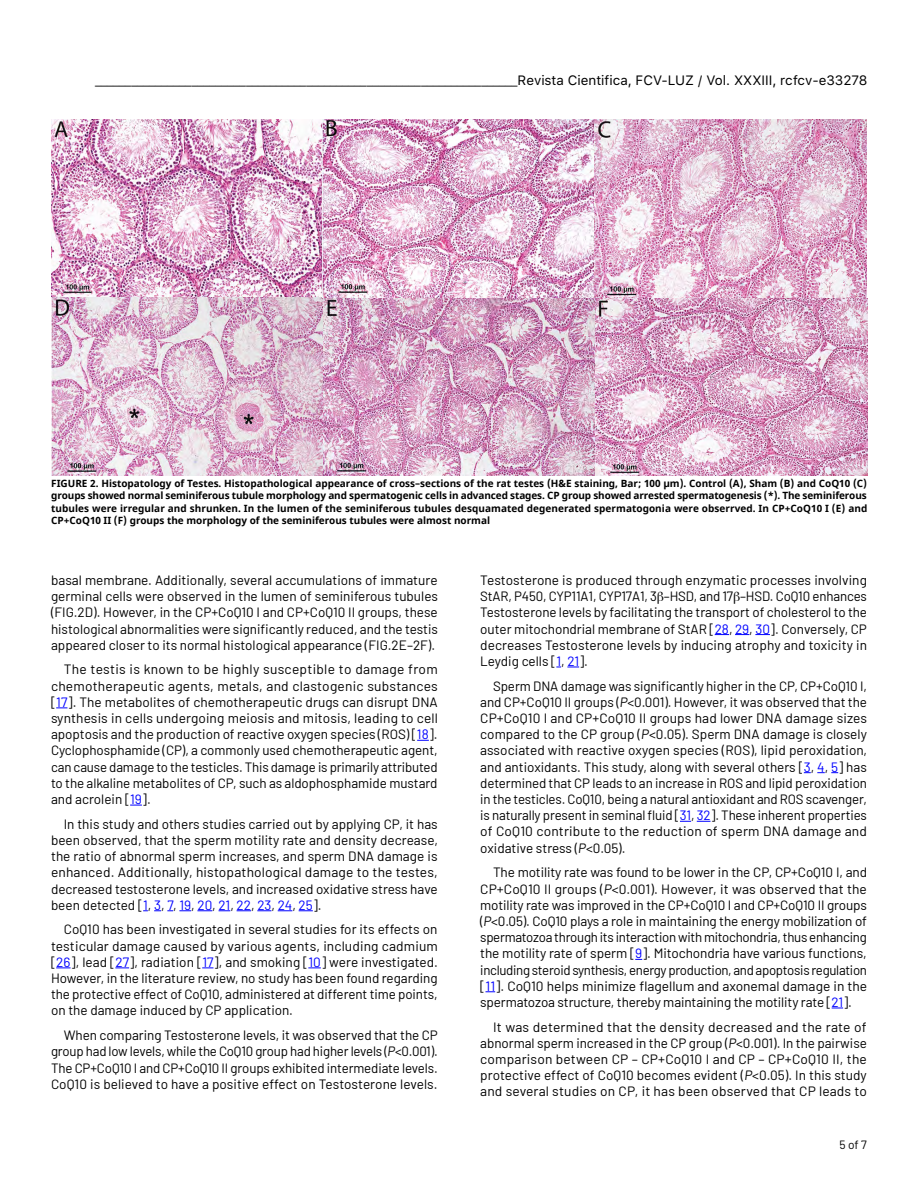
<style>
.page{position:relative;width:918px;height:1188px;background:#fff}
.page>*{position:absolute;margin:0;border:0;box-sizing:border-box;transform-origin:0 0}
.t1{font:13.5px/16.2px "Barlow";color:#000;text-align:justify}
.t2{font:13.5px "SFUI Text";color:#000}
.t3{font:12px "Barlow";color:#000}
.t4{font:700 10.05px/12.6px "Noto Sans";color:#000;text-align:justify}
.s1{color:#00f}
.s2{font-style:italic}
</style>
<div class="page">
<img style="left:51px;top:119px;width:817px;height:356px">
<svg style="left:417px;top:740px;width:12px;height:1px"></svg>
<svg style="left:130px;top:805px;width:12px;height:1px"></svg>
<svg style="left:179px;top:910px;width:12px;height:1px"></svg>
<svg style="left:197px;top:910px;width:15px;height:1px"></svg>
<svg style="left:237px;top:910px;width:14px;height:1px"></svg>
<svg style="left:257px;top:910px;width:14px;height:1px"></svg>
<svg style="left:278px;top:910px;width:14px;height:1px"></svg>
<svg style="left:299px;top:910px;width:14px;height:1px"></svg>
<svg style="left:56px;top:968px;width:15px;height:1px"></svg>
<svg style="left:115px;top:968px;width:14px;height:1px"></svg>
<svg style="left:308px;top:968px;width:13px;height:1px"></svg>
<svg style="left:715px;top:634px;width:14px;height:1px"></svg>
<svg style="left:735px;top:634px;width:14px;height:1px"></svg>
<svg style="left:755px;top:634px;width:15px;height:1px"></svg>
<svg style="left:567px;top:667px;width:12px;height:1px"></svg>
<svg style="left:697px;top:821px;width:14px;height:1px"></svg>
<p class="t2" style="left:95px;top:71px;width:774px">______________________________________________________________________Revista Cientifica, FCV-LUZ / Vol. XXXIII, rcfcv-e33278</p>
<p class="t4" style="left:51px;top:477px;width:818px">FIGURE 2. Histopatology of Testes. Histopathological appearance of cross–sections of the rat testes (H&amp;E staining, Bar; 100 μm). Control (A), Sham (B) and CoQ10 (C) groups showed normal seminiferous tubule morphology and spermatogenic cells in advanced stages. CP group showed arrested spermatogenesis (*). The seminiferous tubules were irregular and shrunken. In the lumen of the seminiferous tubules desquamated degenerated spermatogonia were obserrved. In CP+CoQ10 I (E) and CP+CoQ10 II (F) groups the morphology of the seminiferous tubules were almost normal</p>
<p class="t1" style="left:51px;top:571px;width:388px">basal membrane. Additionally, several accumulations of immature germinal cells were observed in the lumen of seminiferous tubules (FIG.2D). However, in the CP+CoQ10 I and CP+CoQ10 II groups, these histological abnormalities were significantly reduced, and the testis appeared closer to its normal histological appearance (FIG.2E–2F).</p>
<p class="t1" style="left:51px;top:660px;width:388px;text-indent:13px">The testis is known to be highly susceptible to damage from chemotherapeutic agents, metals, and clastogenic substances [<span class="s1">17</span>]. The metabolites of chemotherapeutic drugs can disrupt DNA synthesis in cells undergoing meiosis and mitosis, leading to cell apoptosis and the production of reactive oxygen species (ROS) [<span class="s1">18</span>].<br>Cyclophosphamide (CP), a commonly used chemotherapeutic agent, can cause damage to the testicles. This damage is primarily attributed to the alkaline metabolites of CP, such as aldophosphamide mustard and acrolein [<span class="s1">19</span>].</p>
<p class="t1" style="left:51px;top:815px;width:388px;text-indent:13px">In this study and others studies carried out by applying CP, it has been observed, that the sperm motility rate and density decrease, the ratio of abnormal sperm increases, and sperm DNA damage is enhanced. Additionally, histopathological damage to the testes, decreased testosterone levels, and increased oxidative stress have been detected [<span class="s1">1</span>, <span class="s1">3</span>, <span class="s1">7</span>, <span class="s1">19</span>, <span class="s1">20</span>, <span class="s1">21</span>, <span class="s1">22</span>, <span class="s1">23</span>, <span class="s1">24</span>, <span class="s1">25</span>].</p>
<p class="t1" style="left:51px;top:920px;width:388px;text-indent:13px">CoQ10 has been investigated in several studies for its effects on testicular damage caused by various agents, including cadmium [<span class="s1">26</span>], lead [<span class="s1">27</span>], radiation [<span class="s1">17</span>], and smoking [<span class="s1">10</span>] were investigated.<br>However, in the literature review, no study has been found regarding the protective effect of CoQ10, administered at different time points, on the damage induced by CP application.</p>
<p class="t1" style="left:51px;top:1026px;width:388px;text-indent:13px">When comparing Testosterone levels, it was observed that the CP group had low levels, while the CoQ10 group had higher levels (<span class="s2">P</span>&lt;0.001).<br>The CP+CoQ10 I and CP+CoQ10 II groups exhibited intermediate levels.<br>CoQ10 is believed to have a positive effect on Testosterone levels.</p>
<p class="t1" style="left:480px;top:571px;width:388px">Testosterone is produced through enzymatic processes involving StAR, P450, CYP11A1, CYP17A1, 3 –HSD, and 17 –HSD. CoQ10 enhances Testosterone levels by facilitating the transport of cholesterol to the outer mitochondrial membrane of StAR [<span class="s1">28</span>, <span class="s1">29</span>, <span class="s1">30</span>]. Conversely, CP decreases Testosterone levels by inducing atrophy and toxicity in Leydig cells [<span class="s1">1</span>, <span class="s1">21</span>].</p>
<p class="t1" style="left:480px;top:677px;width:388px;text-indent:13px">Sperm DNA damage was significantly higher in the CP, CP+CoQ10 I, and CP+CoQ10 II groups (<span class="s2">P</span>&lt;0.001). However, it was observed that the CP+CoQ10 I and CP+CoQ10 II groups had lower DNA damage sizes compared to the CP group (<span class="s2">P</span>&lt;0.05). Sperm DNA damage is closely associated with reactive oxygen species (ROS), lipid peroxidation, and antioxidants. This study, along with several others [<span class="s1">3</span>, <span class="s1">4</span>, <span class="s1">5</span>] has determined that CP leads to an increase in ROS and lipid peroxidation in the testicles. CoQ10, being a natural antioxidant and ROS scavenger, is naturally present in seminal fluid [<span class="s1">31</span>, <span class="s1">32</span>]. These inherent properties of CoQ10 contribute to the reduction of sperm DNA damage and oxidative stress (<span class="s2">P</span>&lt;0.05).</p>
<p class="t1" style="left:480px;top:863px;width:388px;text-indent:13px">The motility rate was found to be lower in the CP, CP+CoQ10 I, and CP+CoQ10 II groups (<span class="s2">P</span>&lt;0.001). However, it was observed that the motility rate was improved in the CP+CoQ10 I and CP+CoQ10 II groups (<span class="s2">P</span>&lt;0.05). CoQ10 plays a role in maintaining the energy mobilization of spermatozoa through its interaction with mitochondria, thus enhancing the motility rate of sperm [<span class="s1">9</span>]. Mitochondria have various functions, including steroid synthesis, energy production, and apoptosis regulation [<span class="s1">11</span>]. CoQ10 helps minimize flagellum and axonemal damage in the spermatozoa structure, thereby maintaining the motility rate [<span class="s1">21</span>].</p>
<p class="t1" style="left:480px;top:1018px;width:388px;text-indent:13px">It was determined that the density decreased and the rate of abnormal sperm increased in the CP group (<span class="s2">P</span>&lt;0.001). In the pairwise comparison between CP – CP+CoQ10 I and CP – CP+CoQ10 II, the protective effect of CoQ10 becomes evident (<span class="s2">P</span>&lt;0.05). In this study and several studies on CP, it has been observed that CP leads to</p>
<p class="t3" style="left:840px;top:1136px;width:29px">5 of 7</p>
</div>
